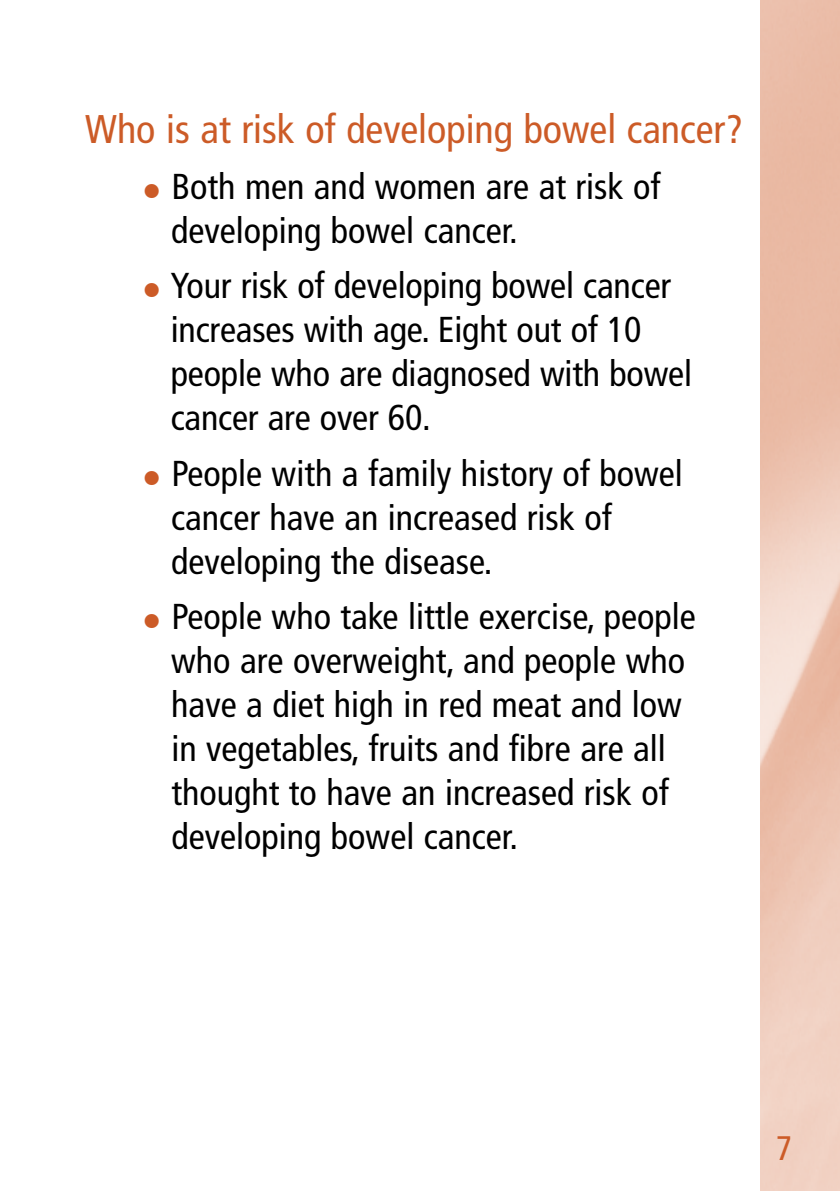
<style>
.page{position:relative;width:840px;height:1191px;background:#fff}
.page>*{position:absolute;margin:0;border:0;box-sizing:border-box;transform-origin:0 0}
.t1{font:condensed 40px "Frutiger";color:#cc5b27}
.t2{font:condensed 36px/44px "Frutiger";color:#000}
.t3{font:condensed 34px "Frutiger";color:#cc5b27}
.s1{font-size:40px;color:#cc5b27}
</style>
<div class="page">
<h2 class="t1" style="left:85px;top:113px;width:659px">Who is at risk of developing bowel cancer?</h2>
<p class="t2" style="left:171px;top:167px;width:490px;text-indent:-29px"><span class="s1">•</span> Both men and women are at risk of developing bowel cancer.</p>
<p class="t2" style="left:171px;top:266px;width:522px;text-indent:-29px"><span class="s1">•</span> Your risk of developing bowel cancer increases with age. Eight out of 10 people who are diagnosed with bowel cancer are over 60.</p>
<p class="t2" style="left:171px;top:454px;width:513px;text-indent:-29px"><span class="s1">•</span> People with a family history of bowel cancer have an increased risk of developing the disease.</p>
<p class="t2" style="left:171px;top:597px;width:526px;text-indent:-29px"><span class="s1">•</span> People who take little exercise, people who are overweight, and people who have a diet high in red meat and low in vegetables, fruits and fibre are all thought to have an increased risk of developing bowel cancer.</p>
<p class="t3" style="left:775px;top:1134px;width:18px">7</p>
</div>
